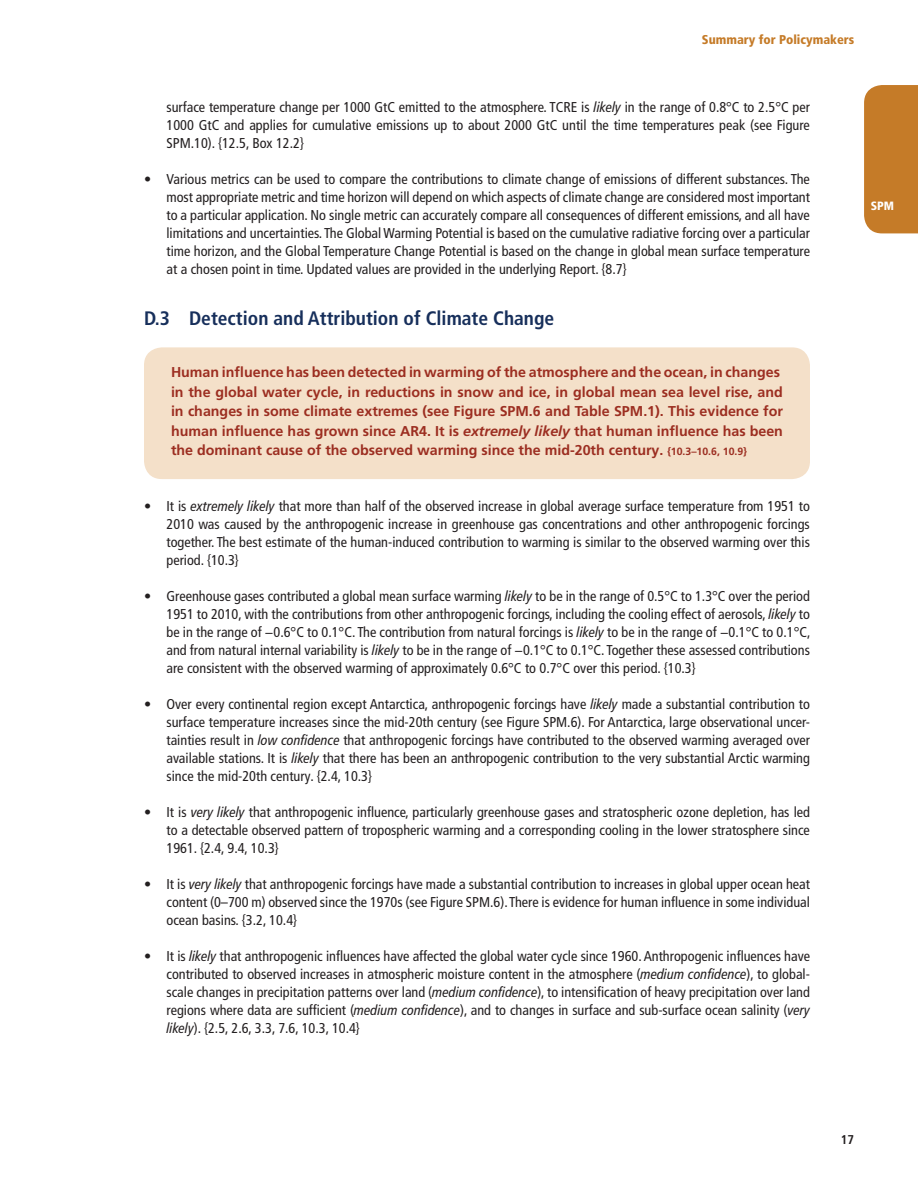
<style>
.page{position:relative;width:918px;height:1188px;background:#fff}
.page>*{position:absolute;margin:0;border:0;box-sizing:border-box;transform-origin:0 0}
.Subhead_1_1{font:700 condensed 19.5px "Frutiger LT Pro";color:#172f5b}
.Bulleted_Body{font:condensed 14.25px/18px "Frutiger LT Pro";color:#231f20;text-align:justify}
.SPM_TFE_Box_Body{font:700 14.25px/19.5px "Frutiger LT Pro";color:#9c2e21}
.t1{font:900 condensed 12.75px "Frutiger LT Pro";color:#c57b28}
.t2{font:700 condensed 12.75px "Frutiger LT Pro";color:#231f20}
.t3{font:900 condensed 12px "Frutiger LT Pro";color:#fff}
.s1{font-style:italic}
.s2{font-size:10.5px}
</style>
<div class="page">
<div style="left:864px;top:85px;width:54px;height:148px;background:#c57b28"></div>
<div style="left:144px;top:347px;width:666px;height:132px;background:#f4e0c9;border-radius:18px"></div>
<p class="t1" style="left:702px;top:32px;width:154px">Summary for Policymakers</p>
<p class="Bulleted_Body" style="left:166px;top:98px;width:645px">surface temperature change per 1000 GtC emitted to the atmosphere. TCRE is <span class="s1">likely</span> in the range of 0.8°C to 2.5°C per 1000 GtC and applies for cumulative emissions up to about 2000 GtC until the time temperatures peak (see Figure SPM.10). {12.5, Box 12.2}</p>
<p class="Bulleted_Body" style="left:166px;top:170px;width:645px;text-indent:-22px">• Various metrics can be used to compare the contributions to climate change of emissions of different substances. The most appropriate metric and time horizon will depend on which aspects of climate change are considered most important to a particular application. No single metric can accurately compare all consequences of different emissions, and all have limitations and uncertainties. The Global Warming Potential is based on the cumulative radiative forcing over a particular time horizon, and the Global Temperature Change Potential is based on the change in global mean surface temperature at a chosen point in time. Updated values are provided in the underlying Report. {8.7}</p>
<p class="Subhead_1_1" style="left:144px;top:306px;width:412px">D.3 Detection and Attribution of Climate Change</p>
<p class="SPM_TFE_Box_Body" style="left:171px;top:362px;width:614px">Human influence has been detected in warming of the atmosphere and the ocean, in changes in the global water cycle, in reductions in snow and ice, in global mean sea level rise, and in changes in some climate extremes (see Figure SPM.6 and Table SPM.1). This evidence for human influence has grown since AR4. It is <span class="s1">extremely likely</span> that human influence has been the dominant cause of the observed warming since the mid-20th century. <span class="s2">{10.3–10.6, 10.9}</span></p>
<p class="Bulleted_Body" style="left:166px;top:497px;width:645px;text-indent:-22px">• It is <span class="s1">extremely likely</span> that more than half of the observed increase in global average surface temperature from 1951 to 2010 was caused by the anthropogenic increase in greenhouse gas concentrations and other anthropogenic forcings together. The best estimate of the human-induced contribution to warming is similar to the observed warming over this period. {10.3}</p>
<p class="Bulleted_Body" style="left:166px;top:587px;width:645px;text-indent:-22px">• Greenhouse gases contributed a global mean surface warming <span class="s1">likely</span> to be in the range of 0.5°C to 1.3°C over the period 1951 to 2010, with the contributions from other anthropogenic forcings, including the cooling effect of aerosols, <span class="s1">likely</span> to be in the range of −0.6°C to 0.1°C. The contribution from natural forcings is <span class="s1">likely</span> to be in the range of −0.1°C to 0.1°C, and from natural internal variability is <span class="s1">likely</span> to be in the range of −0.1°C to 0.1°C. Together these assessed contributions are consistent with the observed warming of approximately 0.6°C to 0.7°C over this period. {10.3}</p>
<p class="Bulleted_Body" style="left:166px;top:695px;width:645px;text-indent:-22px">• Over every continental region except Antarctica, anthropogenic forcings have <span class="s1">likely</span> made a substantial contribution to surface temperature increases since the mid-20th century (see Figure SPM.6). For Antarctica, large observational uncer&shy;tainties result in <span class="s1">low confidence</span> that anthropogenic forcings have contributed to the observed warming averaged over available stations. It is <span class="s1">likely</span> that there has been an anthropogenic contribution to the very substantial Arctic warming since the mid-20th century. {2.4, 10.3}</p>
<p class="Bulleted_Body" style="left:166px;top:803px;width:645px;text-indent:-22px">• It is <span class="s1">very likely</span> that anthropogenic influence, particularly greenhouse gases and stratospheric ozone depletion, has led to a detectable observed pattern of tropospheric warming and a corresponding cooling in the lower stratosphere since 1961. {2.4, 9.4, 10.3}</p>
<p class="Bulleted_Body" style="left:166px;top:875px;width:645px;text-indent:-22px">• It is <span class="s1">very likely</span> that anthropogenic forcings have made a substantial contribution to increases in global upper ocean heat content (0–700 m) observed since the 1970s (see Figure SPM.6). There is evidence for human influence in some individual ocean basins. {3.2, 10.4}</p>
<p class="Bulleted_Body" style="left:166px;top:947px;width:645px;text-indent:-22px">• It is <span class="s1">likely</span> that anthropogenic influences have affected the global water cycle since 1960. Anthropogenic influences have contributed to observed increases in atmospheric moisture content in the atmosphere (<span class="s1">medium confidence</span>), to global&shy;scale changes in precipitation patterns over land (<span class="s1">medium confidence</span>), to intensification of heavy precipitation over land regions where data are sufficient (<span class="s1">medium confidence</span>), and to changes in surface and sub-surface ocean salinity (<span class="s1">very likely</span>). {2.5, 2.6, 3.3, 7.6, 10.3, 10.4}</p>
<p class="t3" style="left:871px;top:199px;width:25px">SPM</p>
<p class="t2" style="left:841px;top:1132px;width:15px">17</p>
</div>
